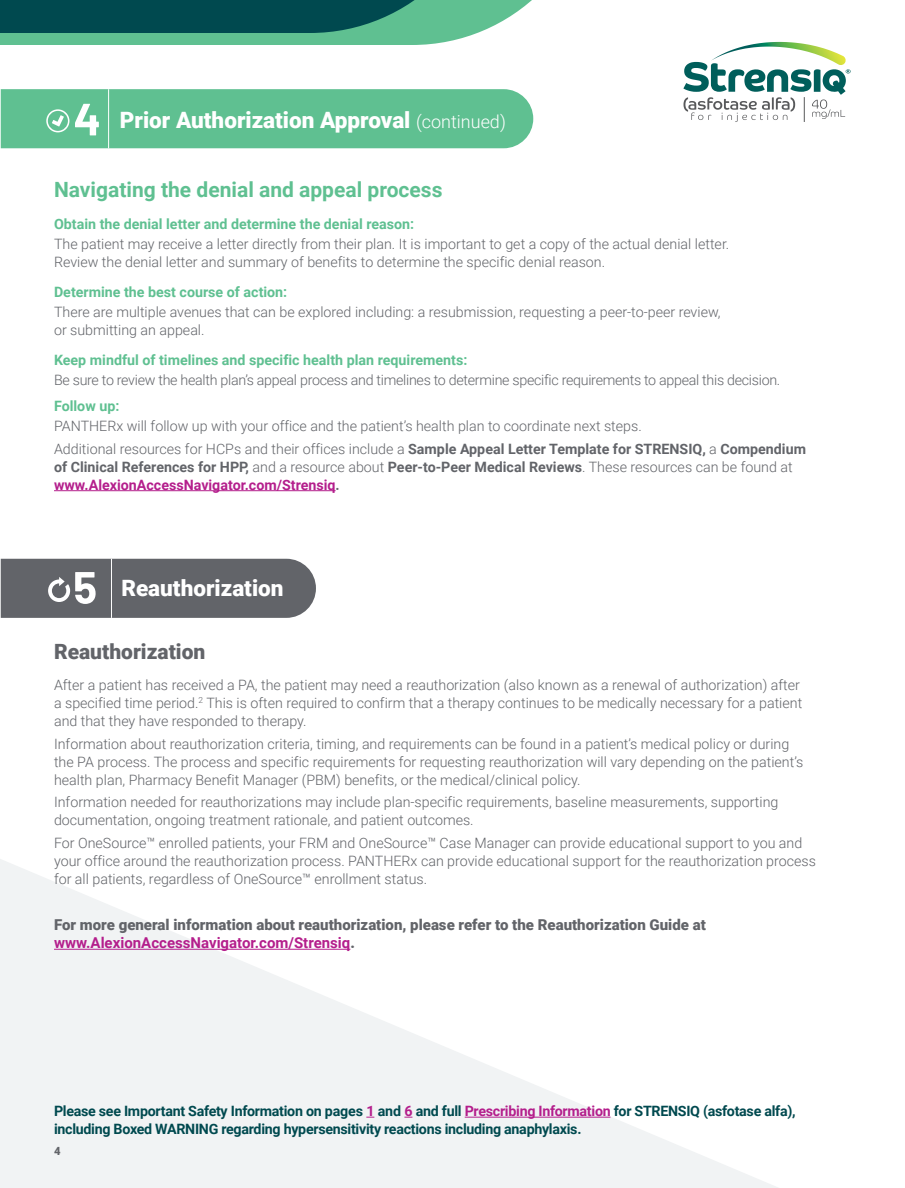
<style>
.page{position:relative;width:905px;height:1188px;background:#fff}
.page>*{position:absolute;margin:0;border:0;box-sizing:border-box;transform-origin:0 0}
.t1{font:900 22.5px "Roboto";color:#fff}
.t2{font:700 21px "Roboto";color:#5fc091}
.t3{font:900 21px "Roboto";color:#626469}
.t4{font:900 15px/18px "Roboto";color:#626469}
.t5{font:300 14.25px/18px "Roboto";color:#626469}
.t6{font:700 14.25px/18px "Roboto";letter-spacing:-.02em;color:#00494f}
.t7{font:700 14.25px "Roboto";color:#5fc091}
.t8{font:700 14.25px/18px "Roboto";color:#626469}
.t9{font:300 14.25px "Roboto";letter-spacing:-.02em;color:#626469}
.t10{font:900 11.25px "Roboto";color:#626469}
.s1{font-weight:300;font-size:18px}
.s2{font-weight:700}
.s3{font-weight:300}
.s4{color:#b41e8c}
.s5{font-weight:700;color:#b41e8c}
</style>
<div class="page">
<svg style="left:0;top:859px;width:778px;height:329px;fill:#f1f3f4"></svg>
<svg style="left:0;top:0;width:532px;height:45px;background:#388576"></svg>
<div style="left:1px;top:89px;width:532px;height:59px;background:#5fc091"></div>
<hr style="left:108px;top:89px;width:1px;height:59px;background:#fff">
<svg style="left:683px;top:42px;width:167px;height:80px"></svg>
<hr style="left:54px;top:949px;width:296px;height:1px;background:#b41e8c">
<hr style="left:54px;top:490px;width:281px;height:1px;background:#b41e8c">
<svg style="left:1px;top:559px;width:315px;height:59px;background:#6b6d72"></svg>
<hr style="left:464px;top:1117px;width:146px;height:1px;background:#b41e8c">
<h1 class="t1" style="left:120px;top:104px;width:387px">Prior Authorization Approval <span class="s1">(continued)</span></h1>
<h2 class="t2" style="left:54px;top:175px;width:390px">Navigating the denial and appeal process</h2>
<p class="t7" style="left:54px;top:214px;width:361px">Obtain the denial letter and determine the denial reason:</p>
<p class="t5" style="left:54px;top:235px;width:676px">The patient may receive a letter directly from their plan. It is important to get a copy of the actual denial letter.<br>Review the denial letter and summary of benefits to determine the specific denial reason.</p>
<p class="t7" style="left:54px;top:282px;width:235px">Determine the best course of action:</p>
<p class="t5" style="left:54px;top:303px;width:668px">There are multiple avenues that can be explored including: a resubmission, requesting a peer-to-peer review, or submitting an appeal.</p>
<p class="t7" style="left:54px;top:350px;width:415px">Keep mindful of timelines and specific health plan requirements:</p>
<p class="t9" style="left:54px;top:370px;width:727px">Be sure to review the health plan’s appeal process and timelines to determine specific requirements to appeal this decision.</p>
<p class="t7" style="left:54px;top:396px;width:67px">Follow up:</p>
<p class="t5" style="left:54px;top:414px;width:753px;line-height:22.5px">PANTHERx will follow up with your office and the patient’s health plan to coordinate next steps.<br>Additional resources for HCPs and their offices include a <span class="s2">Sample Appeal Letter Template for STRENSIQ,</span> a <span class="s2">Compendium</span></p>
<p class="t8" style="left:54px;top:457px;width:740px">of Clinical References for HPP, <span class="s3">and a resource about</span> Peer-to-Peer Medical Reviews<span class="s3">. These resources can be found at </span><span class="s4">www.AlexionAccessNavigator.com/Strensiq</span>.</p>
<h1 class="t1" style="left:121px;top:573px;width:164px">Reauthorization</h1>
<h2 class="t3" style="left:54px;top:637px;width:153px">Reauthorization</h2>
<p class="t5" style="left:54px;top:675px;width:749px">After a patient has received a PA, the patient may need a reauthorization (also known as a renewal of authorization) after a specified time period.<sup>2</sup> This is often required to confirm that a therapy continues to be medically necessary for a patient and that they have responded to therapy.</p>
<p class="t5" style="left:54px;top:734px;width:750px">Information about reauthorization criteria, timing, and requirements can be found in a patient’s medical policy or during the PA process. The process and specific requirements for requesting reauthorization will vary depending on the patient’s health plan, Pharmacy Benefit Manager (PBM) benefits, or the medical/clinical policy.</p>
<p class="t5" style="left:54px;top:792px;width:726px">Information needed for reauthorizations may include plan-specific requirements, baseline measurements, supporting documentation, ongoing treatment rationale, and patient outcomes.</p>
<p class="t5" style="left:54px;top:833px;width:763px">For OneSource™ enrolled patients, your FRM and OneSource™ Case Manager can provide educational support to you and your office around the reauthorization process. PANTHERx can provide educational support for the reauthorization process for all patients, regardless of OneSource™ enrollment status.</p>
<p class="t4" style="left:54px;top:915px;width:653px">For more general information about reauthorization, please refer to the Reauthorization Guide at <span class="s5">www.AlexionAccessNavigator.com/Strensiq</span>.</p>
<p class="t6" style="left:54px;top:1102px;width:743px">Please see Important Safety Information on pages <span class="s4">1</span> and <span class="s4">6</span> and full <span class="s4">Prescribing Information</span> for STRENSIQ (asfotase alfa), including Boxed WARNING regarding hypersensitivity reactions including anaphylaxis.</p>
<p class="t10" style="left:54px;top:1144px;width:8px">4</p>
</div>
